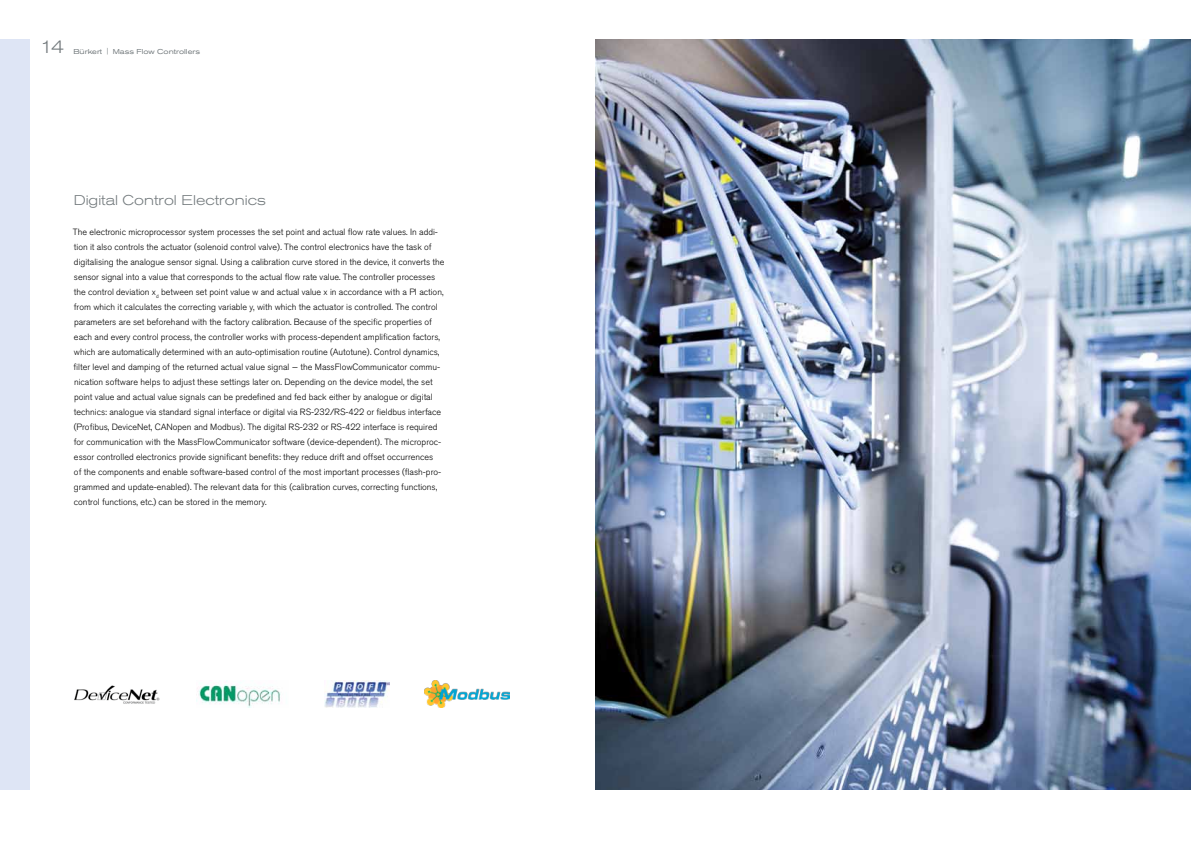
<style>
.page{position:relative;width:1191px;height:842px;background:#fff}
.page>*{position:absolute;margin:0;border:0;box-sizing:border-box;transform-origin:0 0}
.t1{font:300 expanded 18px "Akzidenz Grotesk BQ";color:#72797c}
.t2{font:300 expanded 14px "Akzidenz Grotesk BQ";letter-spacing:.005em;color:#72797c}
.t3{font:300 9px/15px "Akzidenz Grotesk BQ";color:#000}
.t4{font:expanded 7px "Akzidenz Grotesk BQ";color:#72797c}
.s1{font-weight:300}
</style>
<div class="page">
<div style="left:0;top:40px;width:30px;height:750px;background:#dee5f5"></div>
<img style="left:595px;top:40px;width:596px;height:750px">
<img style="left:325px;top:680px;width:64px;height:28px">
<img style="left:196px;top:684px;width:85px;height:23px">
<img style="left:74px;top:685px;width:86px;height:19px">
<img style="left:425px;top:680px;width:84px;height:27px">
<h1 class="t1" style="left:40px;top:37px;width:26px">14</h1>
<p class="t4" style="left:73px;top:47px;width:128px">Bürkert <span class="s1">|</span> Mass Flow Controllers</p>
<h2 class="t2" style="left:74px;top:192px;width:194px">Digital Control Electronics</h2>
<p class="t3" style="left:73px;top:224px;width:373px">The electronic microprocessor system processes the set point and actual flow rate values. In addi&shy;tion it also controls the actuator (solenoid control valve). The control electronics have the task of digitalising the analogue sensor signal. Using a calibration curve stored in the device, it converts the sensor signal into a value that corresponds to the actual flow rate value. The controller processes the control deviation x<sub>d</sub> between set point value w and actual value x in accordance with a PI action, from which it calculates the correcting variable y, with which the actuator is controlled. The control parameters are set beforehand with the factory calibration. Because of the specific properties of each and every control process, the controller works with process-dependent amplification factors, which are automatically determined with an auto-optimisation routine (Autotune). Control dynamics, filter level and damping of the returned actual value signal − the MassFlowCommunicator commu&shy;nication software helps to adjust these settings later on. Depending on the device model, the set point value and actual value signals can be predefined and fed back either by analogue or digital technics: analogue via standard signal interface or digital via RS-232/RS-422 or fieldbus interface (Profibus, DeviceNet, CANopen and Modbus). The digital RS-232 or RS-422 interface is required for communication with the MassFlowCommunicator software (device-dependent). The microproc&shy;essor controlled electronics provide significant benefits: they reduce drift and offset occurrences<br>of the components and enable software-based control of the most important processes (flash-pro&shy;grammed and update-enabled). The relevant data for this (calibration curves, correcting functions, control functions, etc.) can be stored in the memory.</p>
</div>
